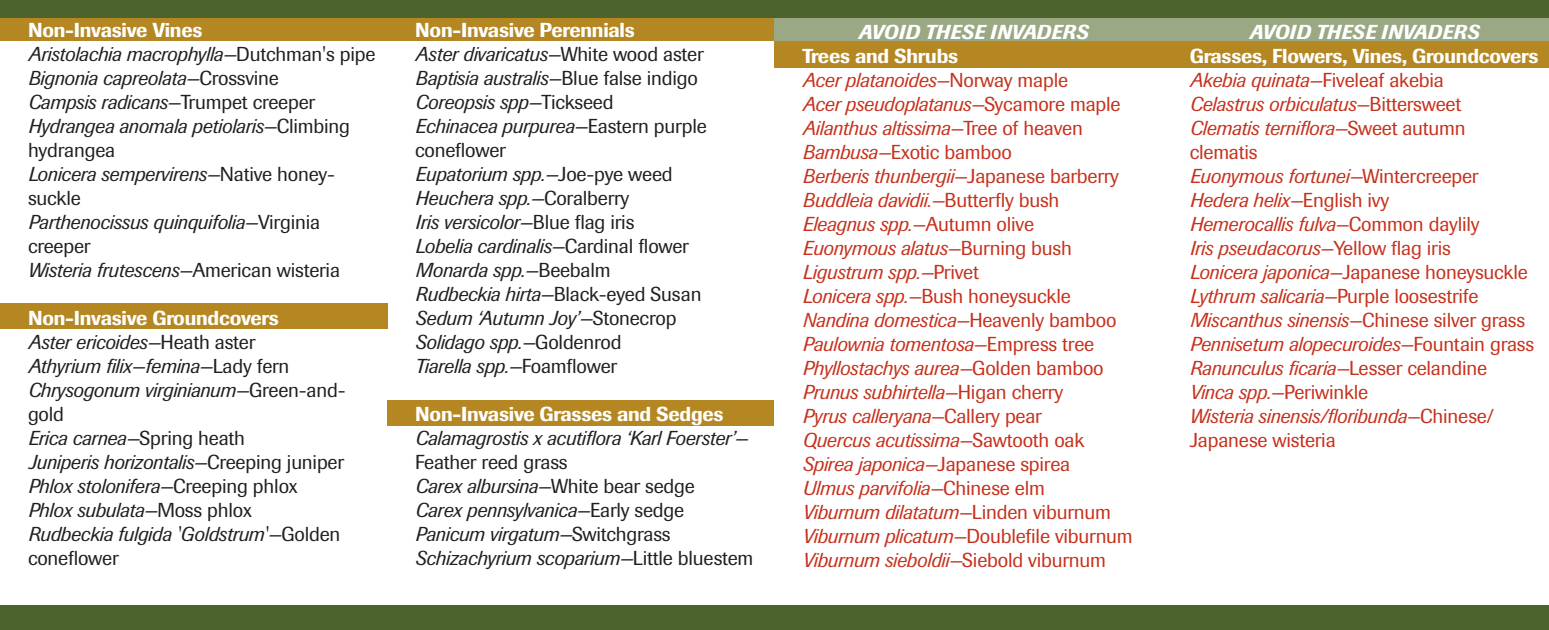
<style>
.page{position:relative;width:1549px;height:630px;background:#fff}
.page>*{position:absolute;margin:0;border:0;box-sizing:border-box;transform-origin:0 0}
.t1{font:italic 20px/24px "Imago";letter-spacing:-.01em;color:#c7311d}
.t2{font:italic 20px/24px "Imago";letter-spacing:-.01em;color:#231f20}
.t3{font:italic 500 20px "Imago";letter-spacing:.01em;color:#fff}
.t4{font:500 20px "Imago";letter-spacing:-.01em;color:#fff}
.s1{font-weight:500;font-style:normal;color:#fff}
.s2{font-style:normal}
</style>
<div class="page">
<div style="left:774px;top:36px;width:774px;height:32px;background:#b48723"></div>
<div style="left:0;top:15px;width:774px;height:26px;background:#b48723"></div>
<div style="left:774px;top:15px;width:774px;height:26px;background:#9aa883"></div>
<div style="left:0;top:0;width:1548px;height:18px;background:#4c632b"></div>
<div style="left:0;top:303px;width:387px;height:25px;background:#b48723"></div>
<div style="left:387px;top:400px;width:387px;height:25px;background:#b48723"></div>
<div style="left:0;top:606px;width:1548px;height:24px;background:#4c632b"></div>
<p class="t2" style="left:28px;top:20px;width:349px"><span class="s1">Non-Invasive Vines<br></span>Aristolachia macrophylla—<span class="s2">Dutchman's pipe<br></span>Bignonia capreolata—<span class="s2">Crossvine<br></span>Campsis radicans—<span class="s2">Trumpet creeper<br></span>Hydrangea anomala petiolaris—<span class="s2">Climbing hydrangea<br></span>Lonicera sempervirens—<span class="s2">Native honey&shy;suckle<br></span>Parthenocissus quinquifolia—<span class="s2">Virginia creeper<br></span>Wisteria frutescens—<span class="s2">American wisteria</span></p>
<p class="t2" style="left:28px;top:308px;width:319px"><span class="s1">Non-Invasive Groundcovers<br></span>Aster ericoides—<span class="s2">Heath aster<br></span>Athyrium filix—femina—<span class="s2">Lady fern<br></span>Chrysogonum virginianum—<span class="s2">Green-and&shy;gold<br></span>Erica carnea—<span class="s2">Spring heath<br></span>Juniperis horizontalis—<span class="s2">Creeping juniper<br></span>Phlox stolonifera—<span class="s2">Creeping phlox<br></span>Phlox subulata—<span class="s2">Moss phlox<br></span>Rudbeckia fulgida 'Goldstrum'—<span class="s2">Golden coneflower</span></p>
<p class="t2" style="left:415px;top:20px;width:293px"><span class="s1">Non-Invasive Perennials<br></span>Aster divaricatus—<span class="s2">White wood aster<br></span>Baptisia australis—<span class="s2">Blue false indigo<br></span>Coreopsis spp—<span class="s2">Tickseed<br></span>Echinacea purpurea—<span class="s2">Eastern purple coneflower<br></span>Eupatorium spp.—<span class="s2">Joe-pye weed<br></span>Heuchera spp.—<span class="s2">Coralberry<br></span>Iris versicolor—<span class="s2">Blue flag iris<br></span>Lobelia cardinalis—<span class="s2">Cardinal flower<br></span>Monarda spp.—<span class="s2">Beebalm<br></span>Rudbeckia hirta—<span class="s2">Black-eyed Susan<br></span>Sedum ‘Autumn Joy’—<span class="s2">Stonecrop<br></span>Solidago spp.—<span class="s2">Goldenrod<br></span>Tiarella spp.—<span class="s2">Foamflower</span></p>
<p class="t4" style="left:415px;top:407px;width:310px">Non-Invasive Grasses and Sedges</p>
<p class="t2" style="left:415px;top:428px;width:334px">Calamagrostis x acutiflora ‘Karl Foerster’—</p>
<p class="t2" style="left:415px;top:452px;width:340px"><span class="s2">Feather reed grass<br></span>Carex albursina—<span class="s2">White bear sedge<br></span>Carex pennsylvanica—<span class="s2">Early sedge<br></span>Panicum virgatum—<span class="s2">Switchgrass<br></span>Schizachyrium scoparium—<span class="s2">Little bluestem</span></p>
<p class="t3" style="left:858px;top:25px;width:231px">AVOID THESE INVADERS</p>
<p class="t1" style="left:802px;top:46px;width:332px"><span class="s1">Trees and Shrubs<br></span>Acer platanoides—<span class="s2">Norway maple<br></span>Acer pseudoplatanus—<span class="s2">Sycamore maple </span>Ailanthus altissima—<span class="s2">Tree of heaven </span>Bambusa—<span class="s2">Exotic bamboo<br></span>Berberis thunbergii—<span class="s2">Japanese barberry </span>Buddleia davidii.—<span class="s2">Butterfly bush </span>Eleagnus spp.—<span class="s2">Autumn olive<br></span>Euonymous alatus—<span class="s2">Burning bush </span>Ligustrum spp.—<span class="s2">Privet<br></span>Lonicera spp.—<span class="s2">Bush honeysuckle </span>Nandina domestica—<span class="s2">Heavenly bamboo </span>Paulownia tomentosa—<span class="s2">Empress tree </span>Phyllostachys aurea—<span class="s2">Golden bamboo </span>Prunus subhirtella—<span class="s2">Higan cherry<br></span>Pyrus calleryana—<span class="s2">Callery pear<br></span>Quercus acutissima—<span class="s2">Sawtooth oak </span>Spirea japonica—<span class="s2">Japanese spirea<br></span>Ulmus parvifolia—<span class="s2">Chinese elm<br></span>Viburnum dilatatum—<span class="s2">Linden viburnum </span>Viburnum plicatum—<span class="s2">Doublefile viburnum </span>Viburnum sieboldii—<span class="s2">Siebold viburnum</span></p>
<p class="t3" style="left:1249px;top:25px;width:231px">AVOID THESE INVADERS</p>
<p class="t1" style="left:1189px;top:46px;width:350px"><span class="s1">Grasses, Flowers, Vines, Groundcovers </span>Akebia quinata—<span class="s2">Fiveleaf akebia<br></span>Celastrus orbiculatus—<span class="s2">Bittersweet<br></span>Clematis terniflora—<span class="s2">Sweet autumn<br>clematis<br></span>Euonymous fortunei—<span class="s2">Wintercreeper </span>Hedera helix—<span class="s2">English ivy<br></span>Hemerocallis fulva—<span class="s2">Common daylily<br></span>Iris pseudacorus—<span class="s2">Yellow flag iris<br></span>Lonicera japonica—<span class="s2">Japanese honeysuckle </span>Lythrum salicaria—<span class="s2">Purple loosestrife </span>Miscanthus sinensis—<span class="s2">Chinese silver grass </span>Pennisetum alopecuroides—<span class="s2">Fountain grass </span>Ranunculus ficaria—<span class="s2">Lesser celandine<br></span>Vinca spp.—<span class="s2">Periwinkle<br></span>Wisteria sinensis/floribunda—<span class="s2">Chinese/ Japanese wisteria</span></p>
</div>
